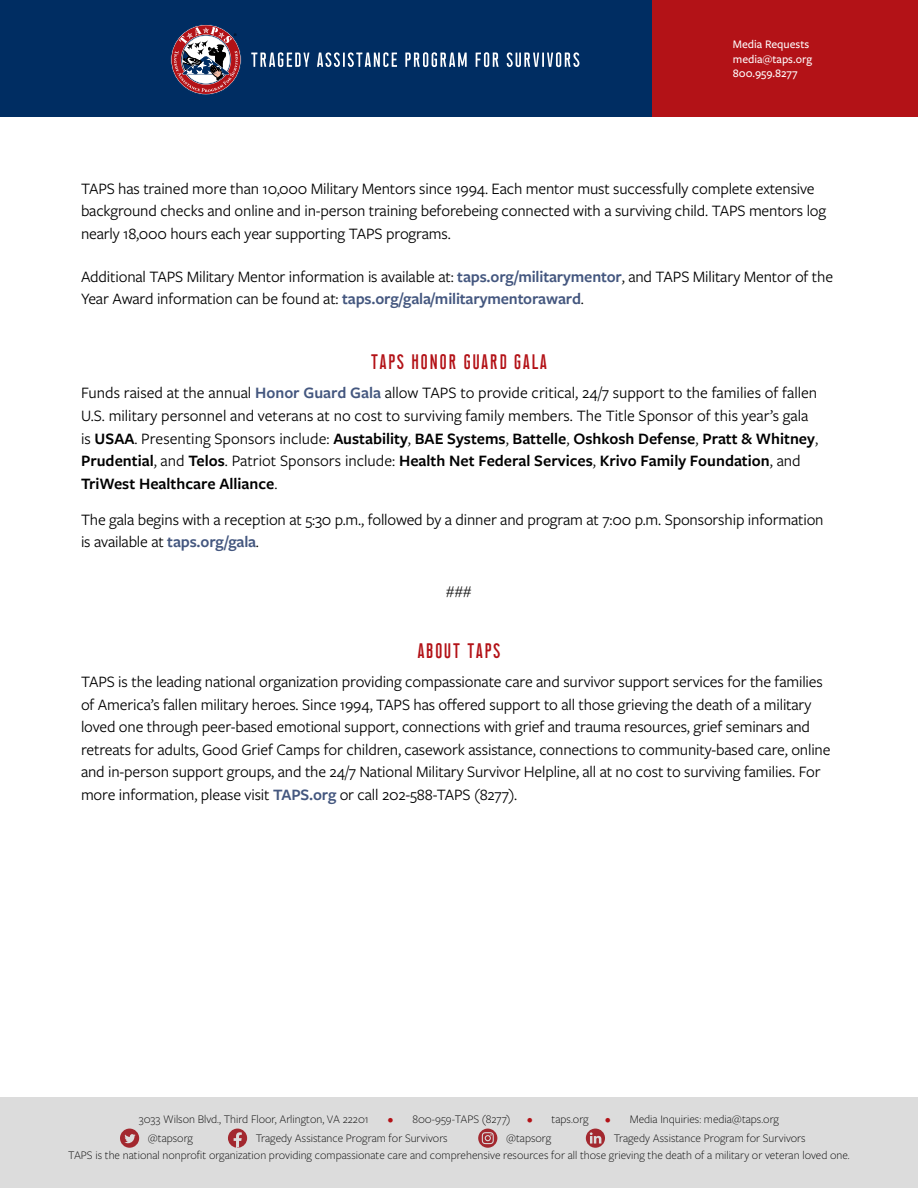
<style>
.page{position:relative;width:918px;height:1188px;background:#fff}
.page>*{position:absolute;margin:0;border:0;box-sizing:border-box;transform-origin:0 0}
.t1{font:21px "Union";color:#b31217}
.t2{font:16.5px/22.5px "Freight Sans Pro";letter-spacing:-.01em;color:#000}
.t3{font:15px "Freight Sans Pro";color:#000}
.t4{font:300 12px "Freight Sans Pro";color:#000}
.t5{font:500 12px/14.4px "Freight Sans Pro";color:#fff}
.s1{font-weight:600;color:#44577f}
.s2{font-weight:600}
.s3{color:#b31217}
</style>
<div class="page">
<div style="left:476px;top:0;width:442px;height:117px;background:#b31217"></div>
<div style="left:0;top:0;width:652px;height:117px;background:#002d62"></div>
<svg style="left:170px;top:24px;width:72px;height:71px"></svg>
<svg style="left:251px;top:52px;width:328px;height:15px"></svg>
<div style="left:0;top:1097px;width:918px;height:91px;background:#dcdcdc"></div>
<svg style="left:478px;top:1129px;width:19px;height:19px"></svg>
<svg style="left:586px;top:1129px;width:19px;height:19px"></svg>
<svg style="left:228px;top:1129px;width:19px;height:19px"></svg>
<svg style="left:120px;top:1129px;width:19px;height:19px"></svg>
<p class="t5" style="left:733px;top:37px;width:81px">Media Requests media@taps.org<br>800.959.8277</p>
<p class="t2" style="left:81px;top:177px;width:747px">TAPS has trained more than 10,000 Military Mentors since 1994. Each mentor must successfully complete extensive background checks and online and in-person training beforebeing connected with a surviving child. TAPS mentors log nearly 18,000 hours each year supporting TAPS programs.</p>
<p class="t2" style="left:81px;top:264px;width:754px">Additional TAPS Military Mentor information is available at: <span class="s1">taps.org/militarymentor</span>, and TAPS Military Mentor of the<br>Year Award information can be found at: <span class="s1">taps.org/gala/militarymentoraward</span>.</p>
<p class="t1" style="left:370px;top:352px;width:179px">TAPS HONOR GUARD GALA</p>
<p class="t2" style="left:81px;top:381px;width:739px">Funds raised at the annual <span class="s1">Honor Guard Gala</span> allow TAPS to provide critical, 24/7 support to the families of fallen U.S. military personnel and veterans at no cost to surviving family members. The Title Sponsor of this year’s gala is <span class="s2">USAA</span>. Presenting Sponsors include: <span class="s2">Austability</span>, <span class="s2">BAE Systems</span>, <span class="s2">Battelle</span>, <span class="s2">Oshkosh Defense</span>, <span class="s2">Pratt &amp; Whitney</span>, <span class="s2">Prudential</span>, and <span class="s2">Telos</span>. Patriot Sponsors include: <span class="s2">Health Net Federal Services</span>, <span class="s2">Krivo Family Foundation</span>, and <span class="s2">TriWest Healthcare Alliance</span>.</p>
<p class="t2" style="left:81px;top:507px;width:744px">The gala begins with a reception at 5:30 p.m., followed by a dinner and program at 7:00 p.m. Sponsorship information is available at <span class="s1">taps.org/gala</span>.</p>
<p class="t3" style="left:446px;top:581px;width:27px">###</p>
<p class="t1" style="left:417px;top:641px;width:86px">ABOUT TAPS</p>
<p class="t2" style="left:81px;top:670px;width:751px">TAPS is the leading national organization providing compassionate care and survivor support services for the families of America’s fallen military heroes. Since 1994, TAPS has offered support to all those grieving the death of a military loved one through peer-based emotional support, connections with grief and trauma resources, grief seminars and retreats for adults, Good Grief Camps for children, casework assistance, connections to community-based care, online and in-person support groups, and the 24/7 National Military Survivor Helpline, all at no cost to surviving families. For more information, please visit <span class="s1">TAPS.org</span> or call 202-588-TAPS (8277).</p>
<p class="t4" style="left:139px;top:1111px;width:231px">3033 Wilson Blvd., Third Floor, Arlington, VA 22201</p>
<p class="t4" style="left:388px;top:1111px;width:124px"><span class="s3">•</span> 800-959-TAPS (8277)</p>
<p class="t4" style="left:527px;top:1111px;width:63px"><span class="s3">•</span> taps.org</p>
<p class="t4" style="left:605px;top:1111px;width:175px"><span class="s3">•</span> Media Inquiries: media@taps.org</p>
<p class="t4" style="left:68px;top:1147px;width:783px">TAPS is the national nonprofit organization providing compassionate care and comprehensive resources for all those grieving the death of a military or veteran loved one.</p>
<p class="t4" style="left:148px;top:1130px;width:47px">@tapsorg</p>
<p class="t4" style="left:256px;top:1130px;width:193px">Tragedy Assistance Program for Survivors</p>
<p class="t4" style="left:506px;top:1130px;width:47px">@tapsorg</p>
<p class="t4" style="left:614px;top:1130px;width:193px">Tragedy Assistance Program for Survivors</p>
</div>
